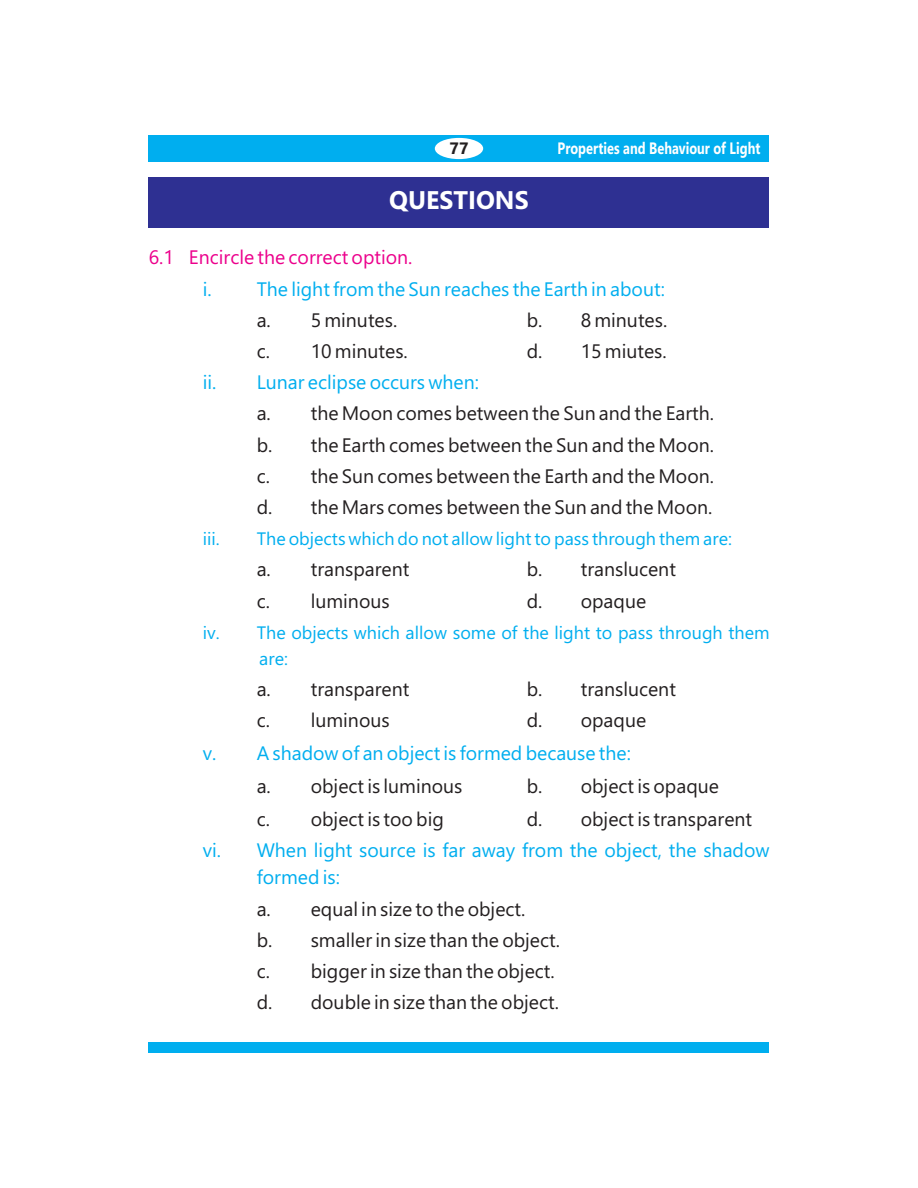
<style>
.page{position:relative;width:918px;height:1188px;background:#fff}
.page>*{position:absolute;margin:0;border:0;box-sizing:border-box;transform-origin:0 0}
.t1{font:700 25.5px "Segoe UI";color:#fff}
.t2{font:19.5px/31.2px "Segoe UI";color:#231f20;text-align:justify}
.t3{font:19.5px/27.2px "Segoe UI";color:#00aeef}
.t4{font:19.5px "Segoe UI";color:#ec008c}
.t5{font:18px/25.5px "Segoe UI";color:#00aeef}
.t6{font:700 16.5px "Segoe UI";color:#fff;scale:.77 1}
.t7{font:700 16.5px "Segoe UI";color:#231f20}
</style>
<div class="page">
<div style="left:148px;top:135px;width:622px;height:27px;background:#00aeef"></div>
<div style="left:435px;top:138px;width:48px;height:21px;background:#fff;border-radius:50%"></div>
<div style="left:148px;top:1042px;width:622px;height:11px;background:#00aeef"></div>
<div style="left:148px;top:177px;width:622px;height:50px;background:#2e3092"></div>
<p class="t7" style="left:450px;top:142px;width:20px">77</p>
<p class="t6" style="left:558px;top:142px;width:265px">Properties and Behaviour of Light</p>
<h1 class="t1" style="left:389px;top:190px;width:141px">QUESTIONS</h1>
<p class="t4" style="left:149px;top:250px;width:265px">6.1 Encircle the correct option.</p>
<p class="t3" style="left:203px;top:277px;width:464px">i. The light from the Sun reaches the Earth in about:</p>
<p class="t2" style="left:257px;top:306px;width:142px">a. 5 minutes.</p>
<p class="t2" style="left:527px;top:306px;width:142px">b. 8 minutes.</p>
<p class="t2" style="left:257px;top:337px;width:153px">c. 10 minutes.</p>
<p class="t2" style="left:527px;top:337px;width:142px">d. 15 miutes.</p>
<p class="t3" style="left:203px;top:371px;width:278px">ii. Lunar eclipse occurs when:</p>
<p class="t2" style="left:257px;top:400px;width:459px">a. the Moon comes between the Sun and the Earth. b. the Earth comes between the Sun and the Moon. c. the Sun comes between the Earth and the Moon. d. the Mars comes between the Sun and the Moon.</p>
<p class="t5" style="left:203px;top:528px;width:18px">iii.</p>
<p class="t5" style="left:257px;top:528px;width:477px">The objects which do not allow light to pass through them are:</p>
<p class="t2" style="left:257px;top:556px;width:154px">a. transparent</p>
<p class="t2" style="left:527px;top:556px;width:151px">b. translucent</p>
<p class="t2" style="left:257px;top:587px;width:135px">c. luminous</p>
<p class="t2" style="left:527px;top:587px;width:121px">d. opaque</p>
<p class="t5" style="left:259px;top:622px;width:512px;text-indent:-57px">iv. The objects which allow some of the light to pass through them are:</p>
<p class="t2" style="left:257px;top:675px;width:154px">a. transparent</p>
<p class="t2" style="left:527px;top:675px;width:151px">b. translucent</p>
<p class="t2" style="left:257px;top:706px;width:135px">c. luminous</p>
<p class="t2" style="left:527px;top:706px;width:121px">d. opaque</p>
<p class="t3" style="left:203px;top:741px;width:430px">v. A shadow of an object is formed because the:</p>
<p class="t2" style="left:257px;top:772px;width:207px">a. object is luminous</p>
<p class="t2" style="left:527px;top:772px;width:194px">b. object is opaque</p>
<p class="t2" style="left:257px;top:805px;width:189px">c. object is too big</p>
<p class="t2" style="left:527px;top:805px;width:227px">d. object is transparent</p>
<p class="t3" style="left:257px;top:839px;width:514px;text-indent:-54px">vi. When light source is far away from the object, the shadow formed is:</p>
<p class="t2" style="left:257px;top:895px;width:305px;text-align:left">a. equal in size to the object.<br>b. smaller in size than the object. c. bigger in size than the object. d. double in size than the object.</p>
</div>
